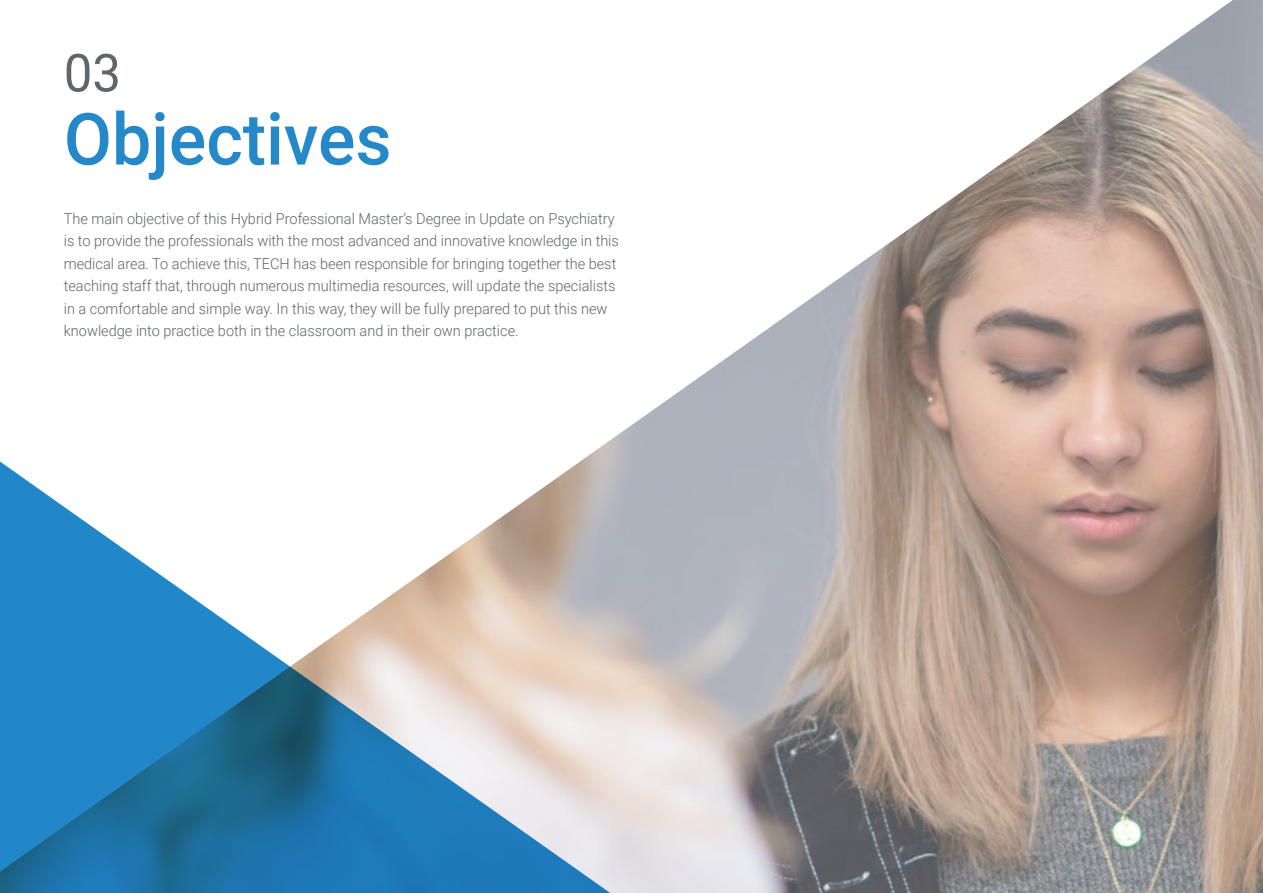
<style>
.page{position:relative;width:1263px;height:893px;background:#fff}
.page>*{position:absolute;margin:0;border:0;box-sizing:border-box;transform-origin:0 0}
.t1{font:500 72px "Roboto";color:#2488c9}
.t2{font:52.5px "Roboto";color:#61646a}
.t3{font:300 15px/22.5px "Roboto";color:#61646a}
</style>
<div class="page">
<img style="left:602px;top:0;width:661px;height:893px">
<svg style="left:0;top:446px;width:640px;height:447px"></svg>
<h2 class="t2" style="left:64px;top:36px;width:59px">03</h2>
<h1 class="t1" style="left:64px;top:89px;width:329px">Objectives</h1>
<p class="t3" style="left:64px;top:207px;width:557px">The main objective of this Hybrid Professional Master’s Degree in Update on Psychiatry is to provide the professionals with the most advanced and innovative knowledge in this medical area. To achieve this, TECH has been responsible for bringing together the best teaching staff that, through numerous multimedia resources, will update the specialists in a comfortable and simple way. In this way, they will be fully prepared to put this new knowledge into practice both in the classroom and in their own practice.</p>
</div>
